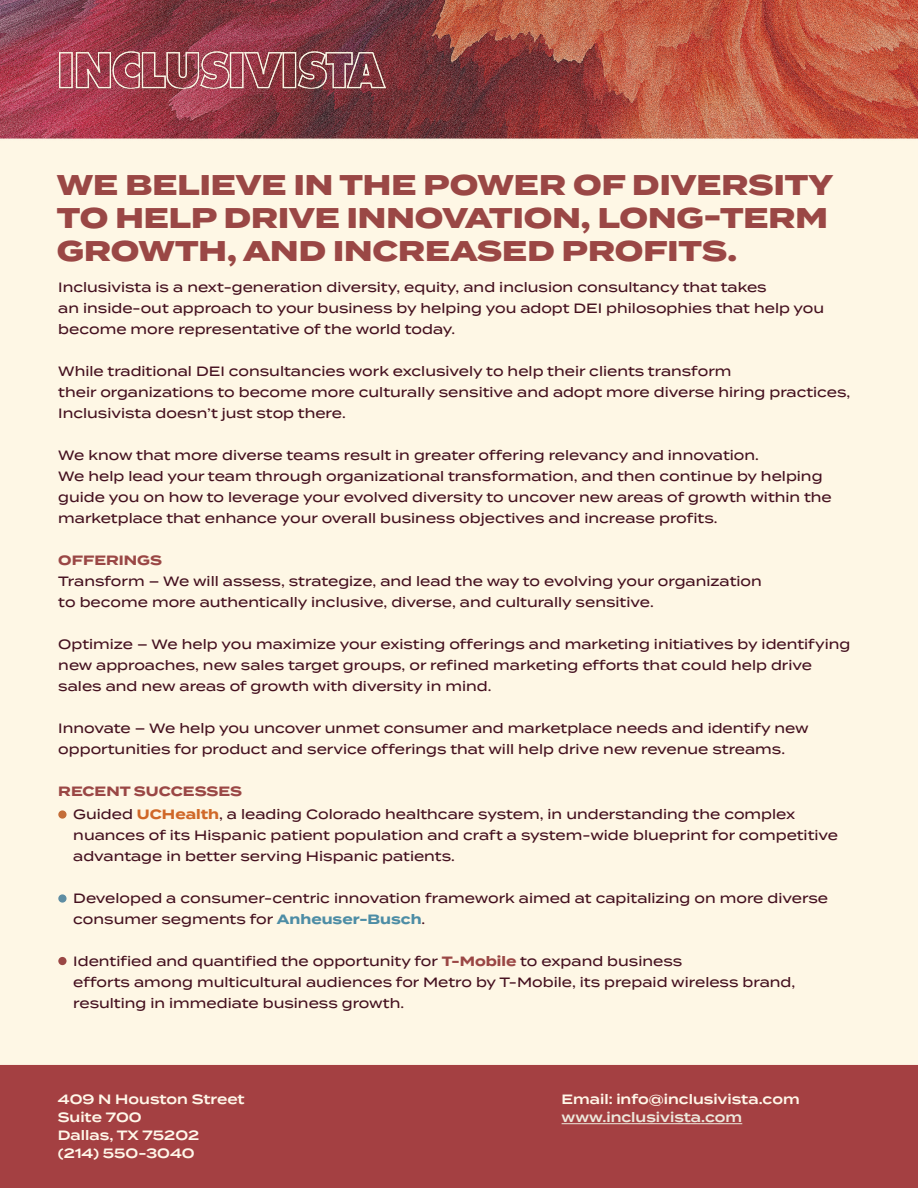
<style>
.page{position:relative;width:918px;height:1188px;background:#fff}
.page>*{position:absolute;margin:0;border:0;box-sizing:border-box;transform-origin:0 0}
.t1{font:800 28.5px/33px "Termina";color:#9a4745}
.t2{font:500 13.5px/21px "Termina";color:#44101f}
.t3{font:600 13.5px/18px "Termina";color:#fff7e9}
.t4{font:600 13.5px "Termina";color:#ede8dc}
.t5{font:700 13.5px "Termina";color:#9a4745}
.s1{font-weight:700;color:#9a4745}
.s2{font-weight:700;color:#d06828}
.s3{font-weight:700;color:#4d8da5}
</style>
<div class="page">
<img style="left:0;top:0;width:918px;height:1188px">
<img style="left:60px;top:52px;width:325px;height:37px">
<hr style="left:562px;top:1123px;width:180px;height:1px;background:#ede8dc">
<div style="left:58px;top:810px;width:9px;height:9px;background:#c46d38;border-radius:50%"></div>
<div style="left:58px;top:894px;width:9px;height:9px;background:#5e8da3;border-radius:50%"></div>
<div style="left:58px;top:957px;width:9px;height:8px;background:#9a4745;border-radius:50%"></div>
<h1 class="t1" style="left:57px;top:169px;width:778px">WE BELIEVE IN THE POWER OF DIVERSITY<br>TO HELP DRIVE INNOVATION, LONG-TERM<br>GROWTH, AND INCREASED PROFITS.</h1>
<p class="t2" style="left:58px;top:276px;width:767px">Inclusivista is a next-generation diversity, equity, and inclusion consultancy that takes<br>an inside-out approach to your business by helping you adopt DEI philosophies that help you become more representative of the world today.</p>
<p class="t2" style="left:58px;top:360px;width:794px">While traditional DEI consultancies work exclusively to help their clients transform<br>their organizations to become more culturally sensitive and adopt more diverse hiring practices,<br>Inclusivista doesn’t just stop there.</p>
<p class="t2" style="left:58px;top:444px;width:775px">We know that more diverse teams result in greater offering relevancy and innovation.<br>We help lead your team through organizational transformation, and then continue by helping guide you on how to leverage your evolved diversity to uncover new areas of growth within the marketplace that enhance your overall business objectives and increase profits.</p>
<p class="t5" style="left:58px;top:550px;width:105px">OFFERINGS</p>
<p class="t2" style="left:58px;top:570px;width:705px">Transform – We will assess, strategize, and lead the way to evolving your organization to become more authentically inclusive, diverse, and culturally sensitive.</p>
<p class="t2" style="left:58px;top:633px;width:794px">Optimize – We help you maximize your existing offerings and marketing initiatives by identifying new approaches, new sales target groups, or refined marketing efforts that could help drive sales and new areas of growth with diversity in mind.</p>
<p class="t2" style="left:58px;top:717px;width:752px">Innovate – We help you uncover unmet consumer and marketplace needs and identify new opportunities for product and service offerings that will help drive new revenue streams.</p>
<p class="t2" style="left:73px;top:779px;width:723px;line-height:23.1px;text-indent:-15px"><span class="s1">RECENT SUCCESSES<br></span>Guided <span class="s2">UCHealth</span>, a leading Colorado healthcare system, in understanding the complex</p>
<p class="t2" style="left:73px;top:824px;width:766px">nuances of its Hispanic patient population and craft a system-wide blueprint for competitive advantage in better serving Hispanic patients.</p>
<p class="t2" style="left:73px;top:887px;width:756px">Developed a consumer-centric innovation framework aimed at capitalizing on more diverse consumer segments for <span class="s3">Anheuser-Busch</span>.</p>
<p class="t2" style="left:73px;top:950px;width:724px">Identified and quantified the opportunity for <span class="s1">T-Mobile</span> to expand business<br>efforts among multicultural audiences for Metro by T-Mobile, its prepaid wireless brand, resulting in immediate business growth.</p>
<p class="t3" style="left:58px;top:1091px;width:188px">409 N Houston Street<br>Suite 700<br>Dallas, TX 75202<br>(214) 550-3040</p>
<p class="t3" style="left:562px;top:1091px;width:240px">Email: info@inclusivista.com</p>
<p class="t4" style="left:562px;top:1108px;width:182px">www.inclusivista.com</p>
</div>
